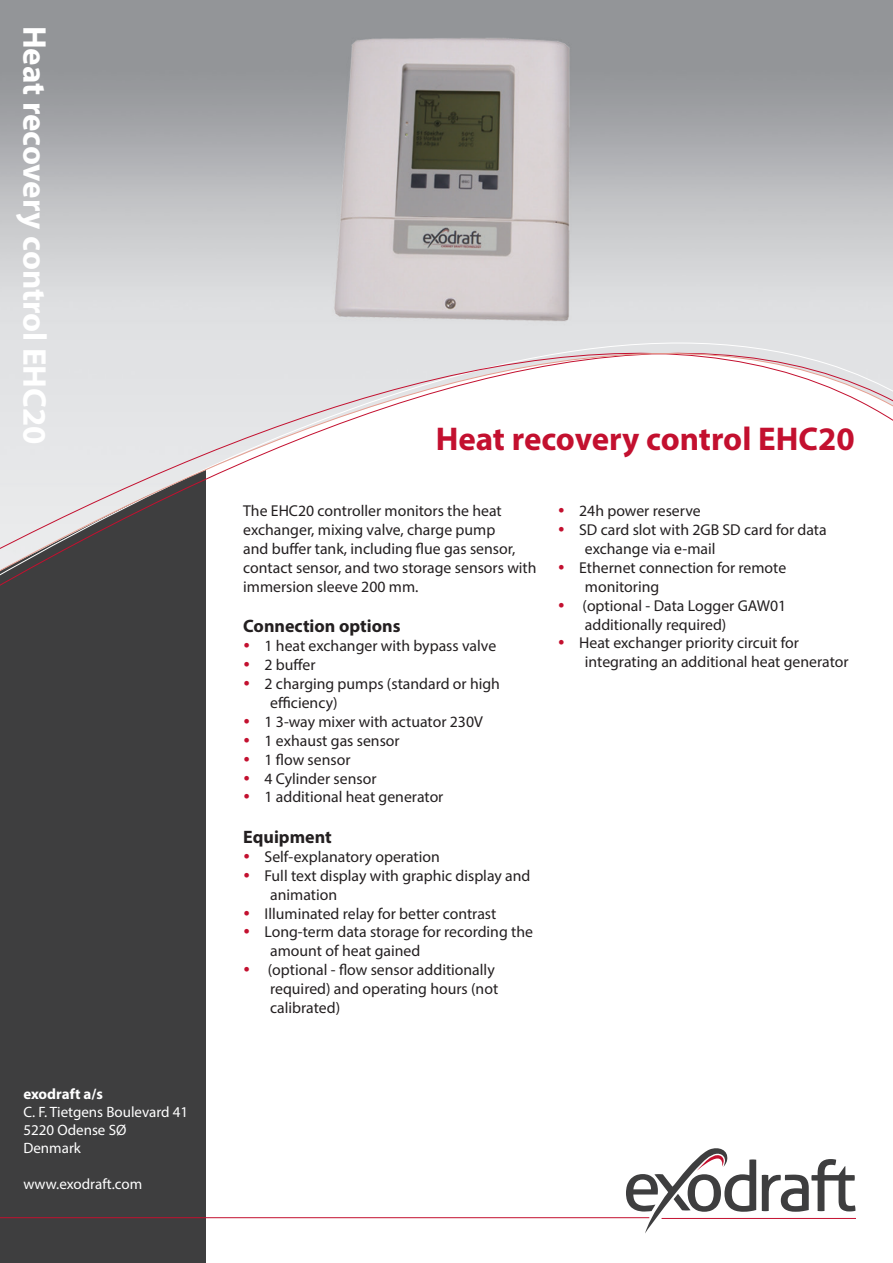
<style>
.page{position:relative;width:893px;height:1263px;background:#fff}
.page>*{position:absolute;margin:0;border:0;box-sizing:border-box;transform-origin:0 0}
.t1{font:700 33px "Myriad Pro";color:#fff}
.t2{font:700 33px "Myriad Pro";color:#c3102f}
.t3{font:700 18px "Myriad Pro";color:#231f20}
.t4{font:15.75px/18.9px "Myriad Pro";color:#231f20}
.t5{font:15px/18px "Myriad Pro";color:#fff}
.t6{font:700 15px "Myriad Pro";color:#fff}
</style>
<div class="page">
<div style="left:0;top:0;width:205px;height:1263px;background:#3e3e3f"></div>
<svg style="left:762px;top:1159px;width:93px;height:53px"></svg>
<svg style="left:626px;top:1148px;width:130px;height:85px"></svg>
<hr style="left:0;top:1217px;width:649px;height:1px;background:#c3102f">
<hr style="left:662px;top:1218px;width:194px;height:1px;background:#c3102f">
<img style="left:0;top:0;width:893px;height:287px">
<svg style="left:0;top:288px;width:893px;height:298px"></svg>
<svg style="left:559px;top:508px;width:5px;height:5px"></svg>
<svg style="left:559px;top:527px;width:5px;height:5px"></svg>
<svg style="left:559px;top:565px;width:5px;height:4px"></svg>
<h1 class="t1" style="left:56px;top:26px;width:420px;rotate:90deg">Heat recovery control EHC20</h1>
<p class="t6" style="left:23px;top:1084px;width:81px">exodraft a/s</p>
<p class="t5" style="left:23px;top:1103px;width:166px">C. F. Tietgens Boulevard 41<br>5220 Odense SØ<br>Denmark</p>
<p class="t5" style="left:23px;top:1175px;width:120px">www.exodraft.com</p>
<h1 class="t2" style="left:436px;top:417px;width:420px">Heat recovery control EHC20</h1>
<p class="t4" style="left:243px;top:501px;width:295px">The EHC20 controller monitors the heat exchanger, mixing valve, charge pump<br>and buffer tank, including flue gas sensor, contact sensor, and two storage sensors with immersion sleeve 200 mm.</p>
<p class="t3" style="left:243px;top:614px;width:159px">Connection options</p>
<p class="t4" style="left:265px;top:636px;width:233px">1 heat exchanger with bypass valve</p>
<p class="t4" style="left:265px;top:655px;width:53px">2 buffer</p>
<p class="t4" style="left:265px;top:674px;width:237px">2 charging pumps (standard or high</p>
<p class="t4" style="left:270px;top:693px;width:69px">efficiency)</p>
<p class="t4" style="left:264px;top:712px;width:220px">1 3-way mixer with actuator 230V</p>
<p class="t4" style="left:264px;top:731px;width:137px">1 exhaust gas sensor</p>
<p class="t4" style="left:264px;top:750px;width:88px">1 flow sensor</p>
<p class="t4" style="left:264px;top:768px;width:113px">4 Cylinder sensor</p>
<p class="t4" style="left:264px;top:787px;width:180px">1 additional heat generator</p>
<p class="t3" style="left:243px;top:825px;width:90px">Equipment</p>
<p class="t4" style="left:265px;top:847px;width:177px">Self-explanatory operation</p>
<p class="t4" style="left:265px;top:866px;width:267px">Full text display with graphic display and</p>
<p class="t4" style="left:270px;top:885px;width:68px">animation</p>
<p class="t4" style="left:264px;top:903px;width:233px">Illuminated relay for better contrast</p>
<p class="t4" style="left:264px;top:922px;width:270px">Long-term data storage for recording the</p>
<p class="t4" style="left:270px;top:941px;width:152px">amount of heat gained</p>
<p class="t4" style="left:268px;top:960px;width:228px">(optional - flow sensor additionally</p>
<p class="t4" style="left:270px;top:979px;width:229px">required) and operating hours (not</p>
<p class="t4" style="left:270px;top:998px;width:71px">calibrated)</p>
<p class="t4" style="left:579px;top:501px;width:123px">24h power reserve</p>
<p class="t4" style="left:579px;top:520px;width:249px">SD card slot with 2GB SD card for data</p>
<p class="t4" style="left:585px;top:539px;width:132px">exchange via e-mail</p>
<p class="t4" style="left:579px;top:558px;width:209px">Ethernet connection for remote</p>
<p class="t4" style="left:585px;top:577px;width:76px">monitoring</p>
<p class="t4" style="left:582px;top:596px;width:205px">(optional - Data Logger GAW01</p>
<p class="t4" style="left:585px;top:615px;width:143px">additionally required)</p>
<p class="t4" style="left:579px;top:633px;width:221px">Heat exchanger priority circuit for</p>
<p class="t4" style="left:585px;top:652px;width:265px">integrating an additional heat generator</p>
</div>
